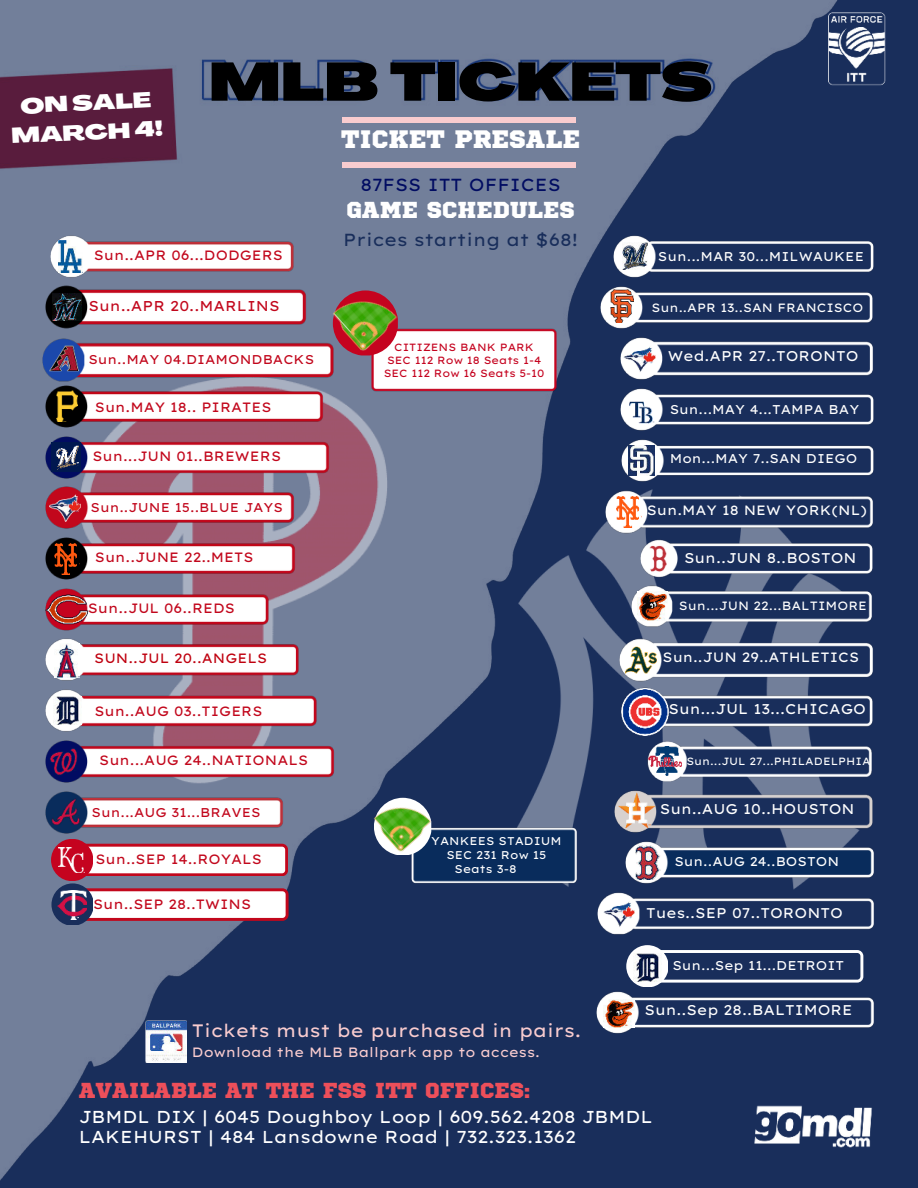
<style>
.page{position:relative;width:918px;height:1188px;background:#192e5b}
.page>*{position:absolute;margin:0;border:0;box-sizing:border-box;transform-origin:0 0}
.t1{font:900 53.1px "Agrandir Grand";color:#000}
.t2{font:25.2px "Sports World";color:#fff}
.t3{font:22.95px "Sports World";color:#fff}
.t4{font:21.6px "Sports World";color:#ed4f5a}
.t5{font:900 21.15px/29.2px "Agrandir Grand";color:#fff;text-align:center}
.t6{font:18px "Lexend Exa";color:#f9cccf}
.t7{font:17.55px "Lexend Exa";color:#192e5b}
.t8{font:17.55px "Lexend Exa";color:#010c62}
.t9{font:17.25px/20.2px "Lexend Exa";color:#fff}
.t10{font:14.25px "Lexend Exa";color:#c2071c}
.t11{font:14.1px "Lexend Exa";color:#fff}
.t12{font:13.5px "Lexend Exa";color:#c2071c}
.t13{font:13.5px "Lexend Exa";color:#fff}
.t14{font:13.5px "Lexend Exa";color:#f9cccf}
.t15{font:13.5px "Lexend Exa";color:#bf000f}
.t16{font:12.75px "Lexend Exa";color:#fff}
.t17{font:12.75px "Lexend Exa";color:#c2071c}
.t18{font:12px "Lexend Exa";color:#fff}
.t19{font:11.25px "Lexend Exa";color:#fff}
.t20{font:10.5px/13.2px "Lexend Exa";color:#c5031f;text-align:center}
.t21{font:10.5px "Lexend Exa";color:#fff}
</style>
<div class="page">
<img style="left:0;top:0;width:881px;height:1181px">
<img style="left:276px;top:373px;width:116px;height:412px">
<img style="left:364px;top:321px;width:200px;height:78px">
<img style="left:633px;top:540px;width:247px;height:44px">
<img style="left:639px;top:739px;width:241px;height:44px">
<img style="left:607px;top:228px;width:273px;height:57px">
<img style="left:614px;top:387px;width:266px;height:51px">
<img style="left:624px;top:578px;width:254px;height:54px">
<img style="left:618px;top:839px;width:262px;height:46px">
<img style="left:598px;top:484px;width:282px;height:56px">
<img style="left:613px;top:331px;width:267px;height:56px">
<img style="left:590px;top:985px;width:290px;height:56px">
<img style="left:594px;top:279px;width:285px;height:57px">
<img style="left:613px;top:632px;width:266px;height:56px">
<img style="left:614px;top:683px;width:266px;height:56px">
<img style="left:590px;top:885px;width:290px;height:57px">
<img style="left:607px;top:783px;width:273px;height:56px">
<img style="left:38px;top:279px;width:275px;height:53px">
<img style="left:38px;top:388px;width:292px;height:41px">
<img style="left:38px;top:682px;width:286px;height:51px">
<img style="left:615px;top:433px;width:265px;height:56px">
<svg style="left:86px;top:844px;width:202px;height:32px;background:#f3d1d5"></svg>
<div style="left:51px;top:839px;width:42px;height:42px;background:#c5031f;border-radius:50%"></div>
<img style="left:38px;top:429px;width:297px;height:56px">
<img style="left:38px;top:480px;width:262px;height:50px">
<img style="left:49px;top:495px;width:32px;height:27px">
<img style="left:38px;top:587px;width:238px;height:45px">
<img style="left:36px;top:332px;width:305px;height:56px">
<img style="left:38px;top:733px;width:303px;height:57px">
<img style="left:43px;top:228px;width:258px;height:56px">
<img style="left:59px;top:241px;width:23px;height:31px">
<img style="left:38px;top:530px;width:263px;height:57px">
<img style="left:38px;top:632px;width:268px;height:56px">
<img style="left:38px;top:784px;width:251px;height:56px">
<img style="left:624px;top:395px;width:34px;height:34px">
<img style="left:59px;top:847px;width:26px;height:25px">
<img style="left:56px;top:391px;width:22px;height:30px">
<img style="left:50px;top:747px;width:28px;height:29px">
<img style="left:616px;top:496px;width:25px;height:32px">
<img style="left:49px;top:345px;width:29px;height:26px">
<img style="left:625px;top:647px;width:32px;height:27px">
<img style="left:51px;top:798px;width:28px;height:26px">
<div style="left:342px;top:117px;width:234px;height:5px;background:#f9cccf"></div>
<div style="left:342px;top:163px;width:234px;height:5px;background:#f9cccf"></div>
<img style="left:404px;top:821px;width:179px;height:69px">
<img style="left:370px;top:789px;width:66px;height:66px">
<img style="left:754px;top:1106px;width:119px;height:41px">
<img style="left:826px;top:11px;width:60px;height:74px">
<img style="left:145px;top:1021px;width:42px;height:41px">
<img style="left:611px;top:290px;width:22px;height:33px">
<svg style="left:87px;top:888px;width:202px;height:33px;background:#f0ccd1"></svg>
<svg style="left:51px;top:883px;width:43px;height:43px"></svg>
<svg style="left:661px;top:950px;width:202px;height:33px"></svg>
<div style="left:626px;top:945px;width:43px;height:42px;background:#fff;border-radius:50%"></div>
<img style="left:622px;top:243px;width:26px;height:27px">
<img style="left:629px;top:446px;width:26px;height:30px">
<img style="left:624px;top:345px;width:31px;height:27px">
<img style="left:633px;top:953px;width:27px;height:28px">
<img style="left:602px;top:688px;width:85px;height:47px">
<img style="left:649px;top:747px;width:32px;height:29px">
<img style="left:637px;top:592px;width:31px;height:28px">
<img style="left:603px;top:901px;width:32px;height:27px">
<img style="left:630px;top:846px;width:34px;height:34px">
<img style="left:603px;top:999px;width:32px;height:29px">
<img style="left:52px;top:293px;width:29px;height:27px">
<img style="left:52px;top:443px;width:29px;height:28px">
<img style="left:54px;top:543px;width:25px;height:32px">
<img style="left:43px;top:594px;width:46px;height:30px">
<img style="left:54px;top:643px;width:25px;height:34px">
<img style="left:53px;top:697px;width:28px;height:28px">
<img style="left:57px;top:891px;width:29px;height:29px">
<img style="left:618px;top:792px;width:36px;height:35px">
<img style="left:328px;top:280px;width:75px;height:74px">
<h1 class="t1" style="left:209px;top:47px;width:505px">MLB TICKETS</h1>
<h2 class="t2" style="left:341px;top:119px;width:241px">TICKET PRESALE</h2>
<p class="t8" style="left:360px;top:170px;width:202px">87FSS ITT OFFICES</p>
<h3 class="t3" style="left:347px;top:191px;width:230px">GAME SCHEDULES</h3>
<p class="t7" style="left:343px;top:225px;width:237px">Prices starting at $68!</p>
<h3 class="t5" style="left:9px;top:92px;width:153px;rotate:-3deg">ON SALE<br>MARCH 4!</h3>
<p class="t12" style="left:94px;top:244px;width:191px">Sun..APR 06...DODGERS</p>
<p class="t16" style="left:658px;top:246px;width:208px">Sun...MAR 30...MILWAUKEE</p>
<p class="t10" style="left:89px;top:294px;width:193px">Sun..APR 20..MARLINS</p>
<p class="t17" style="left:88px;top:349px;width:227px">Sun..MAY 04.DIAMONDBACKS</p>
<p class="t12" style="left:95px;top:396px;width:178px">Sun.MAY 18.. PIRATES</p>
<p class="t12" style="left:92px;top:445px;width:190px">Sun...JUN 01..BREWERS</p>
<p class="t17" style="left:91px;top:497px;width:194px">Sun..JUNE 15..BLUE JAYS</p>
<p class="t12" style="left:95px;top:547px;width:160px">Sun..JUNE 22..METS</p>
<p class="t12" style="left:88px;top:597px;width:149px">Sun..JUL 06..REDS</p>
<p class="t15" style="left:94px;top:647px;width:174px">SUN..JUL 20..ANGELS</p>
<p class="t12" style="left:94px;top:700px;width:170px">Sun..AUG 03..TIGERS</p>
<p class="t12" style="left:99px;top:750px;width:210px">Sun...AUG 24..NATIONALS</p>
<p class="t17" style="left:92px;top:802px;width:171px">Sun...AUG 31...BRAVES</p>
<p class="t12" style="left:95px;top:848px;width:168px">Sun..SEP 14..ROYALS</p>
<p class="t12" style="left:93px;top:893px;width:160px">Sun..SEP 28..TWINS</p>
<p class="t20" style="left:384px;top:340px;width:162px">CITIZENS BANK PARK<br>SEC 112 Row 18 Seats 1-4<br>SEC 112 Row 16 Seats 5-10</p>
<p class="t19" style="left:431px;top:832px;width:132px">YANKEES STADIUM</p>
<p class="t19" style="left:446px;top:845px;width:102px">SEC 231 Row 15</p>
<p class="t19" style="left:455px;top:860px;width:64px">Seats 3-8</p>
<h3 class="t6" style="left:192px;top:1016px;width:391px">Tickets must be purchased in pairs.</h3>
<p class="t14" style="left:192px;top:1041px;width:350px">Download the MLB Ballpark app to access.</p>
<p class="t18" style="left:651px;top:298px;width:213px">Sun..APR 13..SAN FRANCISCO</p>
<p class="t11" style="left:668px;top:344px;width:192px">Wed.APR 27..TORONTO</p>
<p class="t16" style="left:670px;top:399px;width:191px">Sun...MAY 4...TAMPA BAY</p>
<p class="t16" style="left:670px;top:448px;width:189px">Mon...MAY 7..SAN DIEGO</p>
<p class="t13" style="left:647px;top:499px;width:222px">Sun.MAY 18 NEW YORK(NL)</p>
<p class="t11" style="left:684px;top:546px;width:174px">Sun..JUN 8..BOSTON</p>
<p class="t18" style="left:679px;top:596px;width:190px">Sun...JUN 22...BALTIMORE</p>
<p class="t13" style="left:663px;top:647px;width:198px">Sun..JUN 29..ATHLETICS</p>
<p class="t11" style="left:669px;top:698px;width:199px">Sun...JUL 13...CHICAGO</p>
<p class="t21" style="left:686px;top:752px;width:186px">Sun...JUL 27...PHILADELPHIA</p>
<p class="t11" style="left:660px;top:797px;width:196px">Sun..AUG 10..HOUSTON</p>
<p class="t16" style="left:674px;top:851px;width:166px">Sun..AUG 24..BOSTON</p>
<p class="t11" style="left:646px;top:902px;width:198px">Tues..SEP 07..TORONTO</p>
<p class="t16" style="left:672px;top:955px;width:173px">Sun...Sep 11...DETROIT</p>
<p class="t11" style="left:645px;top:999px;width:209px">Sun..Sep 28..BALTIMORE</p>
<h3 class="t4" style="left:79px;top:1073px;width:453px">AVAILABLE AT THE FSS ITT OFFICES:</h3>
<p class="t9" style="left:79px;top:1105px;width:576px">JBMDL DIX | 6045 Doughboy Loop | 609.562.4208 JBMDL<br>LAKEHURST | 484 Lansdowne Road | 732.323.1362</p>
</div>
